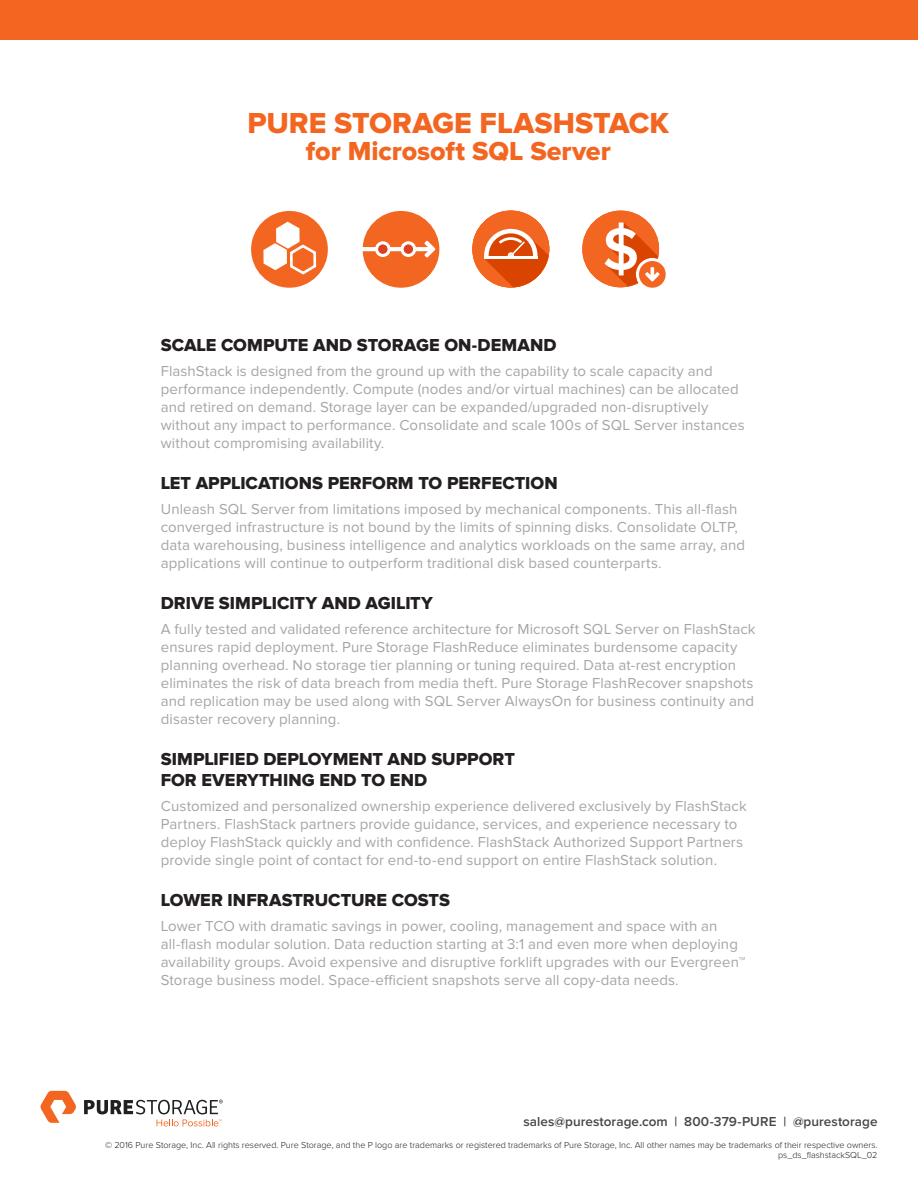
<style>
.page{position:relative;width:918px;height:1188px;background:#fff}
.page>*{position:absolute;margin:0;border:0;box-sizing:border-box;transform-origin:0 0}
.t1{font:30px "Proxima Nova Extrabld";color:#f36621}
.t2{font:27px "Proxima Nova Extrabld";letter-spacing:-.005em;color:#f36621}
.t3{font:18px/21px "Proxima Nova Extrabld";color:#231f20}
.t4{font:15px/18px "Proxima Nova";letter-spacing:.005em;color:#a5a5a5}
.t5{font:600 13.5px "Proxima Nova";letter-spacing:.005em;color:#474545}
.t6{font:300 9px/10.5px "Proxima Nova";color:#231f20;text-align:right}
</style>
<div class="page">
<svg style="left:157px;top:1120px;width:64px;height:6px"></svg>
<svg style="left:40px;top:1091px;width:36px;height:32px"></svg>
<svg style="left:84px;top:1100px;width:139px;height:14px"></svg>
<div style="left:0;top:0;width:918px;height:40px;background:#f36621"></div>
<svg style="left:582px;top:211px;width:84px;height:77px"></svg>
<div style="left:472px;top:211px;width:77px;height:77px;background:#f36621;border-radius:38px"></div>
<svg style="left:484px;top:229px;width:65px;height:58px"></svg>
<div style="left:363px;top:211px;width:76px;height:77px;background:#f36621;border-radius:50%"></div>
<svg style="left:362px;top:241px;width:74px;height:17px"></svg>
<svg style="left:401px;top:241px;width:15px;height:16px"></svg>
<div style="left:404px;top:244px;width:9px;height:10px;background:#db4021;border-radius:50%"></div>
<svg style="left:375px;top:241px;width:16px;height:16px"></svg>
<svg style="left:378px;top:244px;width:10px;height:10px"></svg>
<div style="left:251px;top:211px;width:77px;height:77px;background:#f36621;border-radius:50%"></div>
<svg style="left:263px;top:222px;width:54px;height:53px"></svg>
<p class="t1" style="left:248px;top:106px;width:423px">PURE STORAGE FLASHSTACK</p>
<p class="t2" style="left:306px;top:135px;width:306px">for Microsoft SQL Server</p>
<p class="t3" style="left:161px;top:335px;width:397px">SCALE COMPUTE AND STORAGE ON-DEMAND</p>
<p class="t4" style="left:161px;top:362px;width:585px">FlashStack is designed from the ground up with the capability to scale capacity and performance independently. Compute (nodes and/or virtual machines) can be allocated and retired on demand. Storage layer can be expanded/upgraded non-disruptively without any impact to performance. Consolidate and scale 100s of SQL Server instances without compromising availability.</p>
<p class="t3" style="left:161px;top:473px;width:398px">LET APPLICATIONS PERFORM TO PERFECTION</p>
<p class="t4" style="left:161px;top:500px;width:586px">Unleash SQL Server from limitations imposed by mechanical components. This all-flash converged infrastructure is not bound by the limits of spinning disks. Consolidate OLTP, data warehousing, business intelligence and analytics workloads on the same array, and applications will continue to outperform traditional disk based counterparts.</p>
<p class="t3" style="left:161px;top:593px;width:274px">DRIVE SIMPLICITY AND AGILITY</p>
<p class="t4" style="left:161px;top:620px;width:596px">A fully tested and validated reference architecture for Microsoft SQL Server on FlashStack ensures rapid deployment. Pure Storage FlashReduce eliminates burdensome capacity planning overhead. No storage tier planning or tuning required. Data at-rest encryption eliminates the risk of data breach from media theft. Pure Storage FlashRecover snapshots and replication may be used along with SQL Server AlwaysOn for business continuity and disaster recovery planning.</p>
<p class="t3" style="left:161px;top:749px;width:356px">SIMPLIFIED DEPLOYMENT AND SUPPORT<br>FOR EVERYTHING END TO END</p>
<p class="t4" style="left:161px;top:797px;width:588px">Customized and personalized ownership experience delivered exclusively by FlashStack Partners. FlashStack partners provide guidance, services, and experience necessary to deploy FlashStack quickly and with confidence. FlashStack Authorized Support Partners provide single point of contact for end-to-end support on entire FlashStack solution.</p>
<p class="t3" style="left:161px;top:890px;width:291px">LOWER INFRASTRUCTURE COSTS</p>
<p class="t4" style="left:161px;top:917px;width:586px">Lower TCO with dramatic savings in power, cooling, management and space with an all-flash modular solution. Data reduction starting at 3:1 and even more when deploying availability groups. Avoid expensive and disruptive forklift upgrades with our Evergreen™ Storage business model. Space-efficient snapshots serve all copy-data needs.</p>
<p class="t5" style="left:523px;top:1114px;width:356px">sales@purestorage.com | 800-379-PURE | @purestorage</p>
<p class="t6" style="left:105px;top:1140px;width:774px">© 2016 Pure Storage, Inc. All rights reserved. Pure Storage, and the P logo are trademarks or registered trademarks of Pure Storage, Inc. All other names may be trademarks of their respective owners. ps_ds_flashstackSQL_02</p>
</div>
